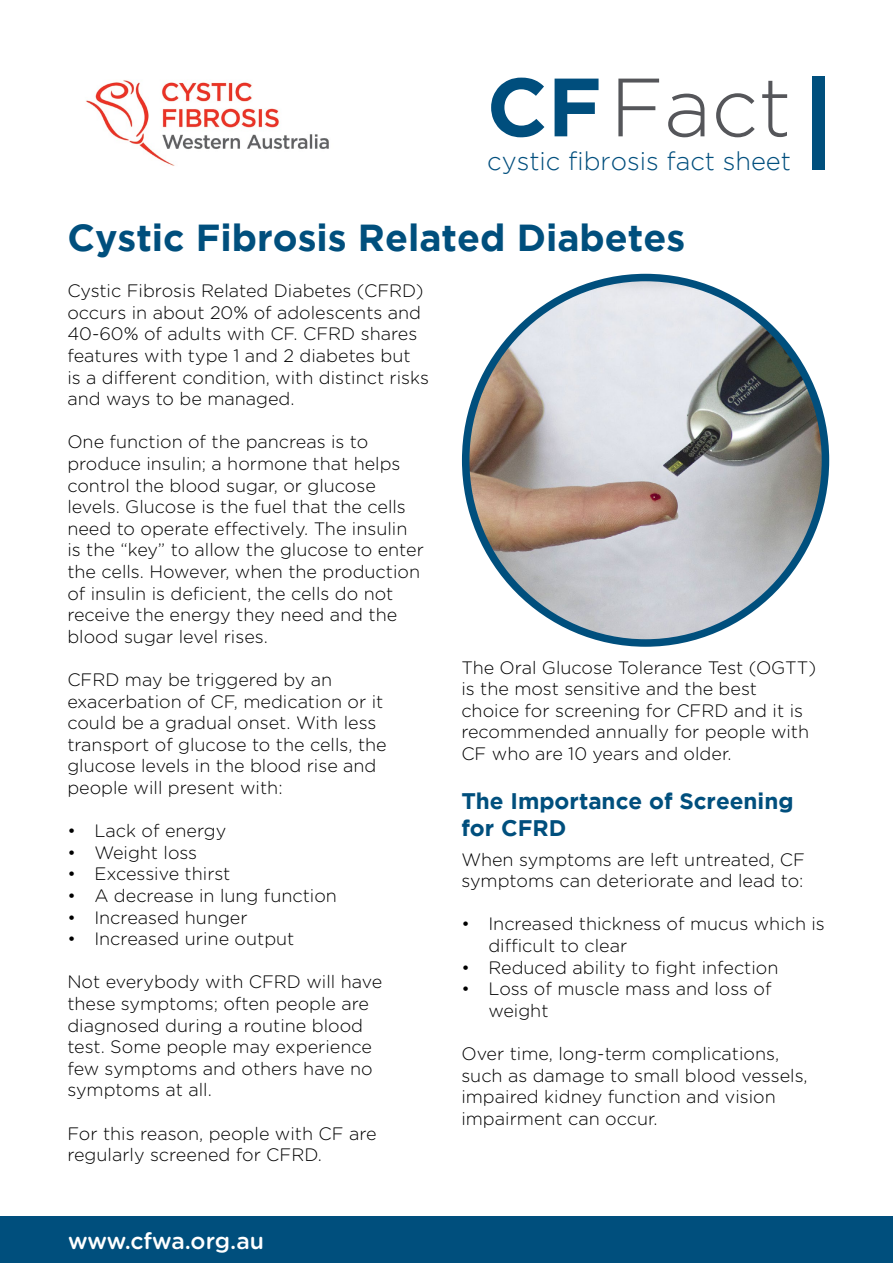
<style>
.page{position:relative;width:893px;height:1263px;background:#fff}
.page>*{position:absolute;margin:0;border:0;box-sizing:border-box;transform-origin:0 0}
.t1{font:300 82.5px "Gotham";color:#55565a}
.t2{font:700 37.5px "Gotham";color:#004f7d}
.t3{font:300 25.5px "Gotham";color:#004e7d}
.t4{font:500 22.95px "Gotham Rounded";letter-spacing:-.005em;color:#fff}
.t5{font:700 22.5px/27px "Gotham";color:#004f7d}
.t6{font:300 18px/21.6px "Gotham Rounded";color:#000}
.s1{font-weight:700;color:#004e7d}
</style>
<div class="page">
<div style="left:0;top:1216px;width:893px;height:47px;background:#004f7d"></div>
<div style="left:812px;top:76px;width:13px;height:94px;background:#004f7d"></div>
<img style="left:86px;top:80px;width:243px;height:86px">
<img style="left:466px;top:277px;width:359px;height:366px">
<div style="left:462px;top:274px;width:367px;height:373px;border:8px solid #004f7d;border-radius:50%"></div>
<h1 class="t1" style="left:487px;top:62px;width:306px"><span class="s1">CF</span> Fact</h1>
<h3 class="t3" style="left:487px;top:147px;width:305px">cystic fibrosis fact sheet</h3>
<h2 class="t2" style="left:67px;top:216px;width:619px">Cystic Fibrosis Related Diabetes</h2>
<p class="t6" style="left:67px;top:279px;width:363px">Cystic Fibrosis Related Diabetes (CFRD) occurs in about 20% of adolescents and 40-60% of adults with CF. CFRD shares features with type 1 and 2 diabetes but<br>is a different condition, with distinct risks and ways to be managed.</p>
<p class="t6" style="left:67px;top:430px;width:358px">One function of the pancreas is to produce insulin; a hormone that helps control the blood sugar, or glucose levels. Glucose is the fuel that the cells need to operate effectively. The insulin is the “key” to allow the glucose to enter the cells. However, when the production of insulin is deficient, the cells do not receive the energy they need and the blood sugar level rises.</p>
<p class="t6" style="left:67px;top:668px;width:321px">CFRD may be triggered by an exacerbation of CF, medication or it could be a gradual onset. With less transport of glucose to the cells, the glucose levels in the blood rise and people will present with:</p>
<p class="t6" style="left:67px;top:819px;width:160px">• Lack of energy</p>
<p class="t6" style="left:67px;top:841px;width:131px">• Weight loss</p>
<p class="t6" style="left:67px;top:862px;width:165px">• Excessive thirst</p>
<p class="t6" style="left:67px;top:884px;width:271px">• A decrease in lung function</p>
<p class="t6" style="left:67px;top:906px;width:182px">• Increased hunger</p>
<p class="t6" style="left:67px;top:927px;width:229px">• Increased urine output</p>
<p class="t6" style="left:67px;top:970px;width:316px">Not everybody with CFRD will have these symptoms; often people are diagnosed during a routine blood test. Some people may experience few symptoms and others have no symptoms at all.</p>
<p class="t6" style="left:67px;top:1122px;width:311px">For this reason, people with CF are regularly screened for CFRD.</p>
<p class="t6" style="left:461px;top:655px;width:356px">The Oral Glucose Tolerance Test (OGTT) is the most sensitive and the best choice for screening for CFRD and it is recommended annually for people with CF who are 10 years and older.</p>
<p class="t5" style="left:461px;top:786px;width:334px">The Importance of Screening for CFRD</p>
<p class="t6" style="left:461px;top:847px;width:345px">When symptoms are left untreated, CF symptoms can deteriorate and lead to:</p>
<p class="t6" style="left:488px;top:912px;width:338px;text-indent:-27px">• Increased thickness of mucus which is difficult to clear</p>
<p class="t6" style="left:461px;top:955px;width:319px">• Reduced ability to fight infection</p>
<p class="t6" style="left:488px;top:977px;width:285px;text-indent:-27px">• Loss of muscle mass and loss of weight</p>
<p class="t6" style="left:461px;top:1042px;width:348px">Over time, long-term complications, such as damage to small blood vessels, impaired kidney function and vision impairment can occur.</p>
<p class="t4" style="left:68px;top:1224px;width:198px">www.cfwa.org.au</p>
</div>
